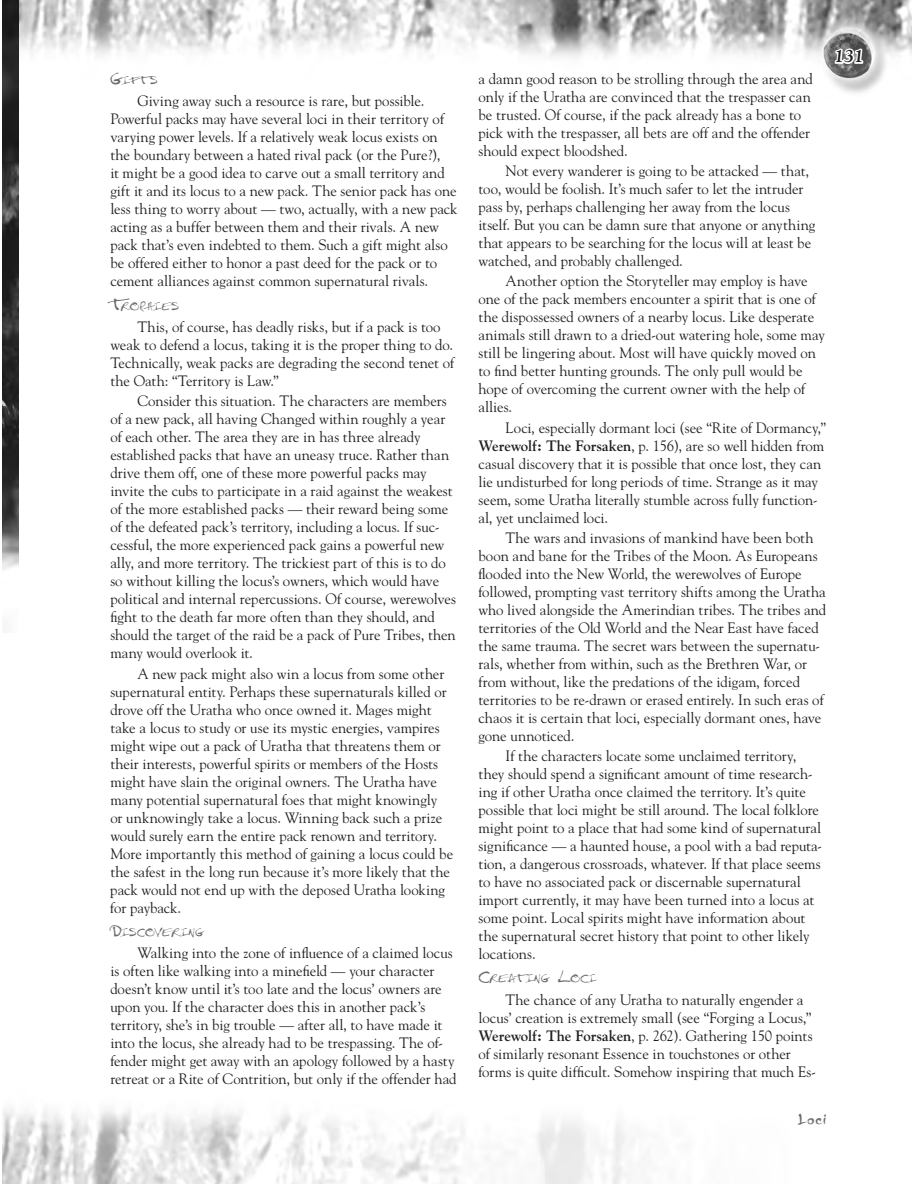
<style>
.page{position:relative;width:912px;height:1184px;background:#fff}
.page>*{position:absolute;margin:0;border:0;box-sizing:border-box;transform-origin:0 0}
.t1{font:italic 700 18px "Goudy";color:#231f20}
.t2{font:15px/18px "Goudy";color:#231f20}
.t3{font:15px "Arnova ITC";color:#6c6d70}
.t4{font:12.6px "Treefrog";letter-spacing:.015em;color:#6c6d70}
.s1{font-size:18px}
.s2{font-weight:700}
</style>
<div class="page">
<img style="left:2px;top:0;width:909px;height:1184px">
<svg style="left:832px;top:0;width:32px;height:65px;background:#a5a5a5"></svg>
<img style="left:2px;top:0;width:16px;height:633px">
<svg style="left:906px;top:0;width:5px;height:5px"></svg>
<svg style="left:906px;top:1178px;width:5px;height:6px"></svg>
<p class="t4" style="left:110px;top:74px;width:49px"><span class="s1">G</span>IFTS</p>
<p class="t2" style="left:110px;top:92px;width:349px;text-indent:27px">Giving away such a resource is rare, but possible.<br>Powerful packs may have several loci in their territory of varying power levels. If a relatively weak locus exists on the boundary between a hated rival pack (or the Pure?),<br>it might be a good idea to carve out a small territory and gift it and its locus to a new pack. The senior pack has one less thing to worry about — two, actually, with a new pack acting as a buffer between them and their rivals. A new pack that’s even indebted to them. Such a gift might also be offered either to honor a past deed for the pack or to cement alliances against common supernatural rivals.</p>
<p class="t4" style="left:110px;top:300px;width:70px"><span class="s1">T</span>ROPHIES</p>
<p class="t2" style="left:110px;top:317px;width:345px;text-indent:27px">This, of course, has deadly risks, but if a pack is too weak to defend a locus, taking it is the proper thing to do.<br>Technically, weak packs are degrading the second tenet of the Oath: “Territory is Law.”</p>
<p class="t2" style="left:110px;top:391px;width:347px;text-indent:27px">Consider this situation. The characters are members of a new pack, all having Changed within roughly a year of each other. The area they are in has three already established packs that have an uneasy truce. Rather than drive them off, one of these more powerful packs may invite the cubs to participate in a raid against the weakest of the more established packs — their reward being some of the defeated pack’s territory, including a locus. If suc&shy;cessful, the more experienced pack gains a powerful new ally, and more territory. The trickiest part of this is to do so without killing the locus’s owners, which would have political and internal repercussions. Of course, werewolves fight to the death far more often than they should, and should the target of the raid be a pack of Pure Tribes, then many would overlook it.</p>
<p class="t2" style="left:110px;top:664px;width:344px;text-indent:27px">A new pack might also win a locus from some other supernatural entity. Perhaps these supernaturals killed or drove off the Uratha who once owned it. Mages might take a locus to study or use its mystic energies, vampires might wipe out a pack of Uratha that threatens them or their interests, powerful spirits or members of the Hosts might have slain the original owners. The Uratha have many potential supernatural foes that might knowingly<br>or unknowingly take a locus. Winning back such a prize would surely earn the entire pack renown and territory.<br>More importantly this method of gaining a locus could be the safest in the long run because it’s more likely that the pack would not end up with the deposed Uratha looking for payback.</p>
<p class="t4" style="left:110px;top:926px;width:95px"><span class="s1">D</span>ISCOVERING</p>
<p class="t2" style="left:110px;top:943px;width:347px;text-indent:27px">Walking into the zone of influence of a claimed locus is often like walking into a minefield — your character doesn’t know until it’s too late and the locus’ owners are upon you. If the character does this in another pack’s territory, she’s in big trouble — after all, to have made it into the locus, she already had to be trespassing. The of&shy;fender might get away with an apology followed by a hasty retreat or a Rite of Contrition, but only if the offender had</p>
<p class="t2" style="left:478px;top:69px;width:336px">a damn good reason to be strolling through the area and only if the Uratha are convinced that the trespasser can be trusted. Of course, if the pack already has a bone to pick with the trespasser, all bets are off and the offender should expect bloodshed.</p>
<p class="t2" style="left:478px;top:161px;width:338px;text-indent:27px">Not every wanderer is going to be attacked — that, too, would be foolish. It’s much safer to let the intruder pass by, perhaps challenging her away from the locus itself. But you can be damn sure that anyone or anything that appears to be searching for the locus will at least be watched, and probably challenged.</p>
<p class="t2" style="left:478px;top:272px;width:348px;text-indent:27px">Another option the Storyteller may employ is have one of the pack members encounter a spirit that is one of the dispossessed owners of a nearby locus. Like desperate animals still drawn to a dried-out watering hole, some may still be lingering about. Most will have quickly moved on to find better hunting grounds. The only pull would be hope of overcoming the current owner with the help of allies.</p>
<p class="t2" style="left:478px;top:418px;width:349px;text-indent:27px">Loci, especially dormant loci (see “Rite of Dormancy,” <span class="s2">Werewolf: The Forsaken</span>, p. 156), are so well hidden from casual discovery that it is possible that once lost, they can lie undisturbed for long periods of time. Strange as it may seem, some Uratha literally stumble across fully function&shy;al, yet unclaimed loci.</p>
<p class="t2" style="left:478px;top:528px;width:349px;text-indent:27px">The wars and invasions of mankind have been both boon and bane for the Tribes of the Moon. As Europeans flooded into the New World, the werewolves of Europe followed, prompting vast territory shifts among the Uratha who lived alongside the Amerindian tribes. The tribes and territories of the Old World and the Near East have faced the same trauma. The secret wars between the supernatu&shy;rals, whether from within, such as the Brethren War, or from without, like the predations of the idigam, forced territories to be re-drawn or erased entirely. In such eras of chaos it is certain that loci, especially dormant ones, have gone unnoticed.</p>
<p class="t2" style="left:478px;top:746px;width:345px;text-indent:27px">If the characters locate some unclaimed territory, they should spend a significant amount of time research&shy;ing if other Uratha once claimed the territory. It’s quite possible that loci might be still around. The local folklore might point to a place that had some kind of supernatural significance — a haunted house, a pool with a bad reputa&shy;tion, a dangerous crossroads, whatever. If that place seems to have no associated pack or discernable supernatural import currently, it may have been turned into a locus at some point. Local spirits might have information about the supernatural secret history that point to other likely locations.</p>
<p class="t4" style="left:478px;top:972px;width:119px"><span class="s1">C</span>REATING <span class="s1">L</span>OCI</p>
<p class="t2" style="left:478px;top:990px;width:339px;text-indent:27px">The chance of any Uratha to naturally engender a locus’ creation is extremely small (see “Forging a Locus,” <span class="s2">Werewolf: The Forsaken</span>, p. 262). Gathering 150 points of similarly resonant Essence in touchstones or other forms is quite difficult. Somehow inspiring that much Es-</p>
<p class="t1" style="left:834px;top:45px;width:31px">131</p>
<p class="t3" style="left:797px;top:1110px;width:30px">Loci</p>
</div>
